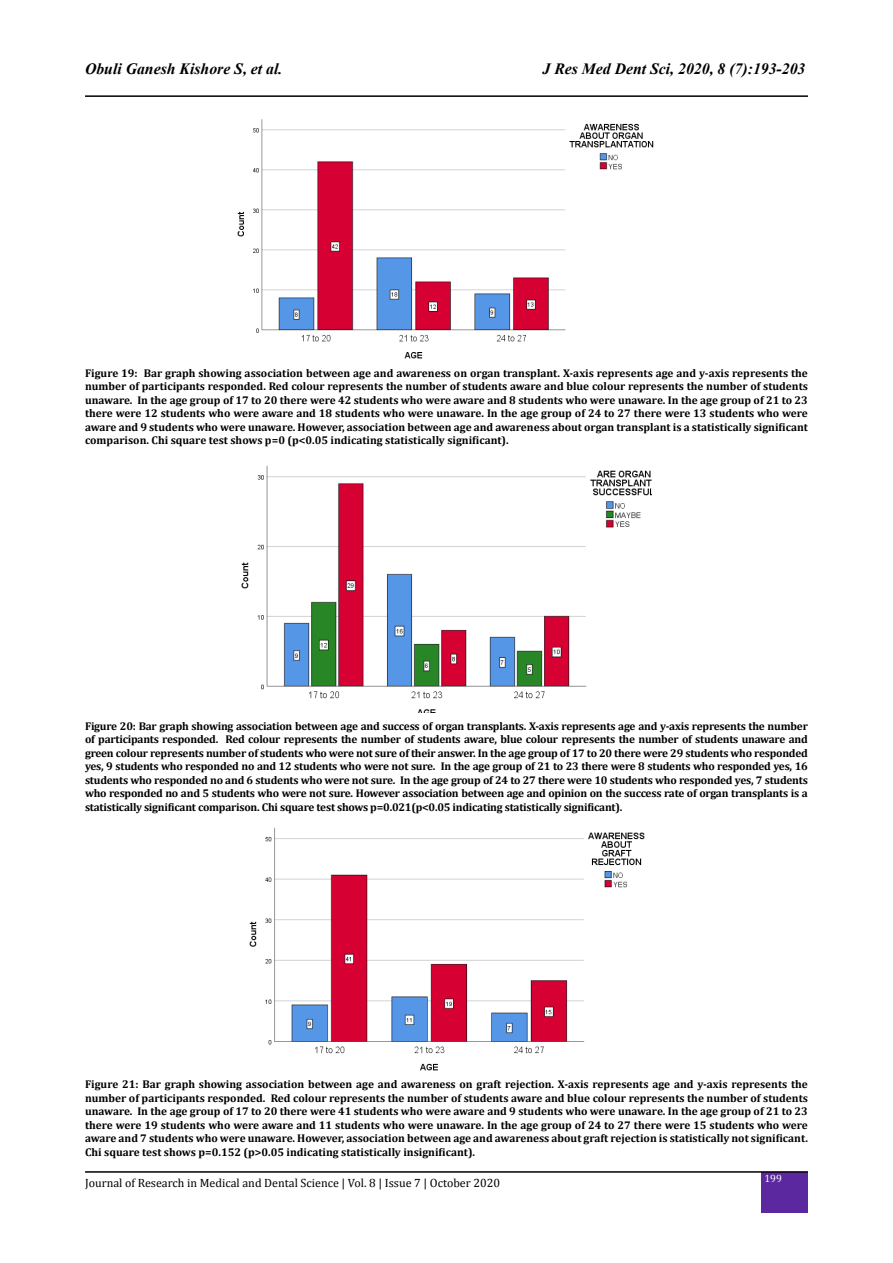
<style>
.page{position:relative;width:893px;height:1263px;background:#fff}
.page>*{position:absolute;margin:0;border:0;box-sizing:border-box;transform-origin:0 0}
.t1{font:italic 700 15.75px "Times New Roman";color:#000}
.t2{font:12px "Cambria";color:#000}
.t3{font:700 11.25px/13.5px "Cambria";color:#000;text-align:justify}
.t4{font:10.5px "Cambria";color:#fff}
</style>
<div class="page">
<hr style="left:85px;top:95px;width:723px;height:2px;background:#000">
<div style="left:762px;top:1172px;width:46px;height:41px;background:#5b289f"></div>
<hr style="left:85px;top:1171px;width:723px;height:2px;background:#000">
<img style="left:237px;top:119px;width:417px;height:240px">
<img style="left:241px;top:465px;width:411px;height:248px">
<img style="left:249px;top:827px;width:396px;height:244px">
<h1 class="t1" style="left:85px;top:58px;width:199px">Obuli Ganesh Kishore S, et al.</h1>
<h1 class="t1" style="left:543px;top:58px;width:264px">J Res Med Dent Sci, 2020, 8 (7):193-203</h1>
<p class="t3" style="left:85px;top:366px;width:724px">Figure 19: Bar graph showing association between age and awareness on organ transplant. X-axis represents age and y-axis represents the number of participants responded. Red colour represents the number of students aware and blue colour represents the number of students unaware. In the age group of 17 to 20 there were 42 students who were aware and 8 students who were unaware. In the age group of 21 to 23 there were 12 students who were aware and 18 students who were unaware. In the age group of 24 to 27 there were 13 students who were aware and 9 students who were unaware. However, association between age and awareness about organ transplant is a statistically significant comparison. Chi square test shows p=0 (p&lt;0.05 indicating statistically significant).</p>
<p class="t3" style="left:85px;top:719px;width:724px">Figure 20: Bar graph showing association between age and success of organ transplants. X-axis represents age and y-axis represents the number of participants responded. Red colour represents the number of students aware, blue colour represents the number of students unaware and green colour represents number of students who were not sure of their answer. In the age group of 17 to 20 there were 29 students who responded yes, 9 students who responded no and 12 students who were not sure. In the age group of 21 to 23 there were 8 students who responded yes, 16 students who responded no and 6 students who were not sure. In the age group of 24 to 27 there were 10 students who responded yes, 7 students who responded no and 5 students who were not sure. However association between age and opinion on the success rate of organ transplants is a statistically significant comparison. Chi square test shows p=0.021(p&lt;0.05 indicating statistically significant).</p>
<p class="t3" style="left:85px;top:1077px;width:724px">Figure 21: Bar graph showing association between age and awareness on graft rejection. X-axis represents age and y-axis represents the number of participants responded. Red colour represents the number of students aware and blue colour represents the number of students unaware. In the age group of 17 to 20 there were 41 students who were aware and 9 students who were unaware. In the age group of 21 to 23 there were 19 students who were aware and 11 students who were unaware. In the age group of 24 to 27 there were 15 students who were aware and 7 students who were unaware. However, association between age and awareness about graft rejection is statistically not significant.<br>Chi square test shows p=0.152 (p&gt;0.05 indicating statistically insignificant).</p>
<p class="t2" style="left:85px;top:1176px;width:416px">Journal of Research in Medical and Dental Science | Vol. 8 | Issue 7 | October 2020</p>
<p class="t4" style="left:764px;top:1172px;width:19px">199</p>
</div>
